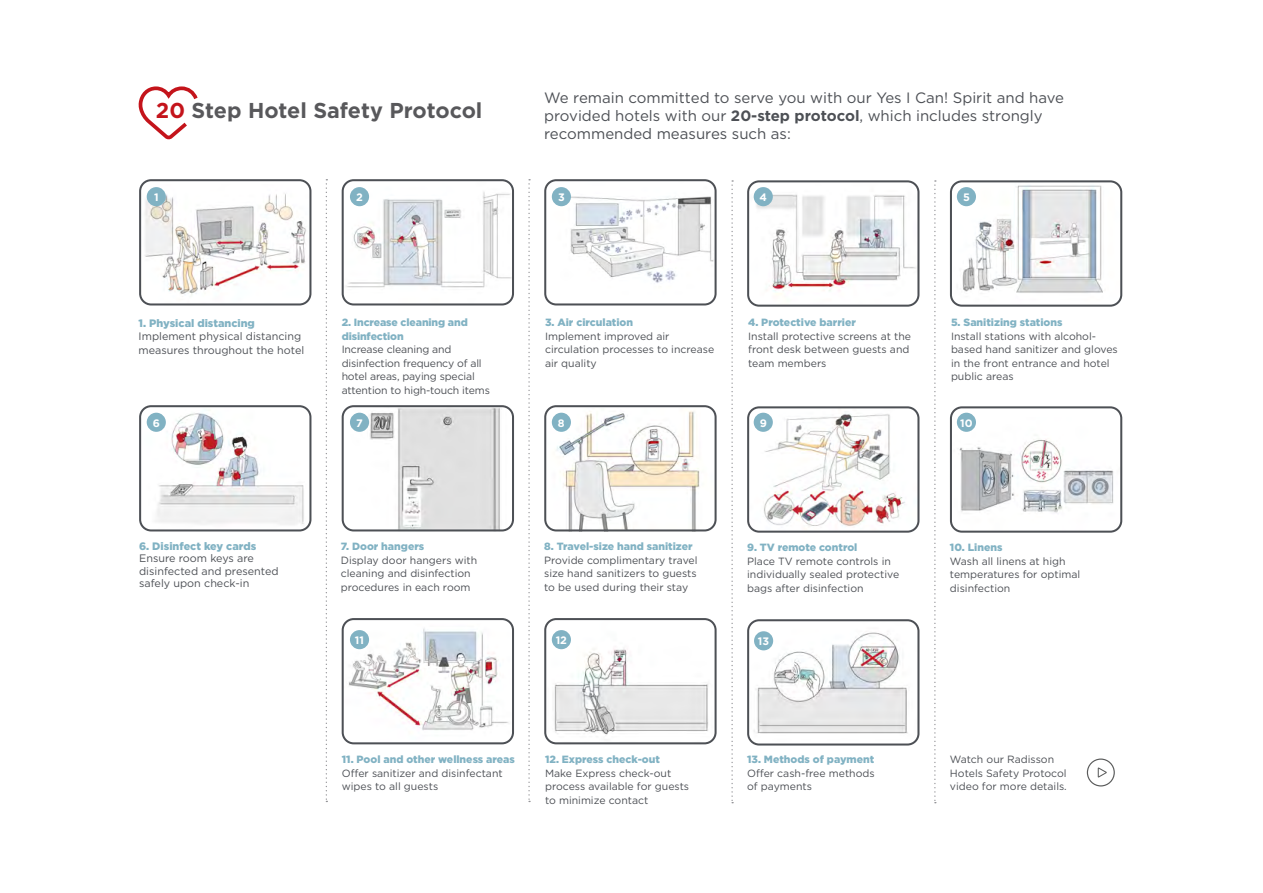
<style>
.page{position:relative;width:1263px;height:893px;background:#fff}
.page>*{position:absolute;margin:0;border:0;box-sizing:border-box;transform-origin:0 0}
.t1{font:700 21.45px "Gotham";color:#58585b}
.t2{font:15px/18px "Gotham";color:#4d5055}
.t3{font:10.8px/12.1px "Gotham";color:#4d5055}
.t4{font:900 10.8px "Gotham";color:#81b2c3}
.t5{font:700 10.8px "Gotham";color:#fff}
.t6{font:10.5px/13.5px "Gotham";color:#4d5055}
.t7{font:900 10.5px/13.5px "Gotham";color:#81b2c3}
.s1{color:#c4141b}
.s2{font-weight:700}
</style>
<div class="page">
<img style="left:953px;top:418px;width:169px;height:112px">
<div style="left:950px;top:406px;width:172px;height:127px;border:2px solid #4d5055;border-radius:11px"></div>
<img style="left:750px;top:409px;width:169px;height:121px">
<div style="left:747px;top:406px;width:172px;height:127px;border:2px solid #4d5055;border-radius:11px"></div>
<img style="left:747px;top:619px;width:172px;height:126px">
<div style="left:747px;top:619px;width:172px;height:126px;border:2px solid #4d5055;border-radius:11px"></div>
<img style="left:139px;top:405px;width:172px;height:126px">
<div style="left:139px;top:405px;width:172px;height:126px;border:2px solid #4d5055;border-radius:11px"></div>
<img style="left:342px;top:405px;width:172px;height:126px">
<div style="left:342px;top:405px;width:172px;height:126px;border:2px solid #4d5055;border-radius:11px"></div>
<img style="left:544px;top:408px;width:170px;height:123px">
<div style="left:544px;top:405px;width:173px;height:126px;border:2px solid #4d5055;border-radius:11px"></div>
<div style="left:147px;top:413px;width:19px;height:19px;background:#81b2c3;border-radius:50%"></div>
<div style="left:350px;top:413px;width:19px;height:19px;background:#81b2c3;border-radius:50%"></div>
<div style="left:552px;top:413px;width:19px;height:19px;background:#81b2c3;border-radius:50%"></div>
<div style="left:754px;top:413px;width:19px;height:19px;background:#81b2c3;border-radius:50%"></div>
<div style="left:957px;top:413px;width:19px;height:19px;background:#81b2c3;border-radius:50%"></div>
<img style="left:342px;top:624px;width:172px;height:120px">
<div style="left:342px;top:618px;width:172px;height:126px;border:2px solid #4d5055;border-radius:11px"></div>
<img style="left:547px;top:621px;width:167px;height:123px">
<div style="left:544px;top:618px;width:173px;height:126px;border:2px solid #4d5055;border-radius:11px"></div>
<div style="left:754px;top:631px;width:19px;height:19px;background:#81b2c3;border-radius:50%"></div>
<div style="left:350px;top:630px;width:19px;height:19px;background:#81b2c3;border-radius:50%"></div>
<div style="left:552px;top:630px;width:19px;height:19px;background:#81b2c3;border-radius:50%"></div>
<svg style="left:731px;top:180px;width:2px;height:623px"></svg>
<svg style="left:934px;top:180px;width:2px;height:623px"></svg>
<svg style="left:326px;top:179px;width:1px;height:623px"></svg>
<svg style="left:528px;top:179px;width:2px;height:623px"></svg>
<img style="left:139px;top:184px;width:172px;height:121px">
<div style="left:139px;top:179px;width:172px;height:126px;border:2px solid #4d5055;border-radius:11px"></div>
<div style="left:147px;top:187px;width:19px;height:19px;background:#81b2c3;border-radius:50%"></div>
<img style="left:342px;top:179px;width:172px;height:126px">
<div style="left:342px;top:179px;width:172px;height:126px;border:2px solid #4d5055;border-radius:11px"></div>
<div style="left:350px;top:187px;width:19px;height:19px;background:#81b2c3;border-radius:50%"></div>
<img style="left:544px;top:182px;width:170px;height:123px">
<div style="left:544px;top:179px;width:173px;height:126px;border:2px solid #4d5055;border-radius:11px"></div>
<div style="left:552px;top:187px;width:19px;height:19px;background:#81b2c3;border-radius:50%"></div>
<img style="left:750px;top:183px;width:169px;height:121px">
<div style="left:747px;top:180px;width:172px;height:127px;border:2px solid #4d5055;border-radius:11px"></div>
<div style="left:754px;top:187px;width:19px;height:19px;background:#81b2c3;border-radius:50%"></div>
<img style="left:953px;top:183px;width:169px;height:121px">
<div style="left:950px;top:180px;width:172px;height:127px;border:2px solid #4d5055;border-radius:11px"></div>
<div style="left:957px;top:187px;width:19px;height:19px;background:#81b2c3;border-radius:50%"></div>
<svg style="left:138px;top:86px;width:63px;height:96px"></svg>
<svg style="left:1087px;top:758px;width:28px;height:28px"></svg>
<h1 class="t1" style="left:156px;top:97px;width:328px"><span class="s1">20</span> Step Hotel Safety Protocol</h1>
<h2 class="t2" style="left:544px;top:89px;width:521px">We remain committed to serve you with our Yes I Can! Spirit and have provided hotels with our <span class="s2">20-step protocol</span>, which includes strongly recommended measures such as:</h2>
<p class="t5" style="left:154px;top:190px;width:6px">1</p>
<p class="t5" style="left:356px;top:190px;width:8px">2</p>
<p class="t5" style="left:558px;top:190px;width:8px">3</p>
<p class="t5" style="left:759px;top:190px;width:9px">4</p>
<p class="t5" style="left:963px;top:190px;width:8px">5</p>
<p class="t4" style="left:139px;top:315px;width:118px">1. Physical distancing</p>
<p class="t3" style="left:139px;top:329px;width:167px;line-height:13.5px">Implement physical distancing measures throughout the hotel</p>
<p class="t7" style="left:342px;top:316px;width:128px">2. Increase cleaning and disinfection</p>
<p class="t6" style="left:342px;top:343px;width:150px">Increase cleaning and disinfection frequency of all hotel areas, paying special attention to high-touch items</p>
<p class="t7" style="left:545px;top:316px;width:90px">3. Air circulation</p>
<p class="t6" style="left:545px;top:329px;width:171px">Implement improved air circulation processes to increase air quality</p>
<p class="t7" style="left:748px;top:316px;width:109px">4. Protective barrier</p>
<p class="t6" style="left:748px;top:329px;width:164px">Install protective screens at the front desk between guests and team members</p>
<p class="t7" style="left:951px;top:316px;width:113px">5. Sanitizing stations</p>
<p class="t6" style="left:951px;top:329px;width:168px">Install stations with alcohol&shy;based hand sanitizer and gloves in the front entrance and hotel public areas</p>
<p class="t5" style="left:153px;top:416px;width:9px">6</p>
<p class="t5" style="left:356px;top:416px;width:8px">7</p>
<p class="t5" style="left:558px;top:416px;width:8px">8</p>
<p class="t5" style="left:760px;top:416px;width:9px">9</p>
<p class="t5" style="left:960px;top:416px;width:14px">10</p>
<p class="t4" style="left:139px;top:539px;width:119px">6. Disinfect key cards</p>
<p class="t3" style="left:139px;top:552px;width:141px">Ensure room keys are disinfected and presented safely upon check-in</p>
<p class="t7" style="left:341px;top:539px;width:85px">7. Door hangers</p>
<p class="t6" style="left:341px;top:553px;width:138px">Display door hangers with cleaning and disinfection procedures in each room</p>
<p class="t7" style="left:544px;top:539px;width:150px">8. Travel-size hand sanitizer</p>
<p class="t6" style="left:544px;top:553px;width:155px;text-align:justify">Provide complimentary travel size hand sanitizers to guests to be used during their stay</p>
<p class="t7" style="left:747px;top:541px;width:112px">9. TV remote control</p>
<p class="t6" style="left:747px;top:554px;width:154px">Place TV remote controls in individually sealed protective bags after disinfection</p>
<p class="t5" style="left:355px;top:633px;width:11px">11</p>
<p class="t5" style="left:556px;top:633px;width:13px">12</p>
<p class="t5" style="left:758px;top:634px;width:13px">13</p>
<p class="t7" style="left:342px;top:752px;width:175px">11. Pool and other wellness areas</p>
<p class="t6" style="left:342px;top:766px;width:162px">Offer sanitizer and disinfectant wipes to all guests</p>
<p class="t7" style="left:545px;top:752px;width:116px">12. Express check-out</p>
<p class="t6" style="left:545px;top:766px;width:146px">Make Express check-out process available for guests to minimize contact</p>
<p class="t7" style="left:747px;top:752px;width:129px">13. Methods of payment</p>
<p class="t6" style="left:747px;top:766px;width:129px">Offer cash-free methods of payments</p>
<p class="t7" style="left:950px;top:541px;width:54px">10. Linens</p>
<p class="t6" style="left:950px;top:554px;width:132px">Wash all linens at high temperatures for optimal disinfection</p>
<p class="t6" style="left:950px;top:752px;width:118px">Watch our Radisson<br>Hotels Safety Protocol video for more details.</p>
</div>
